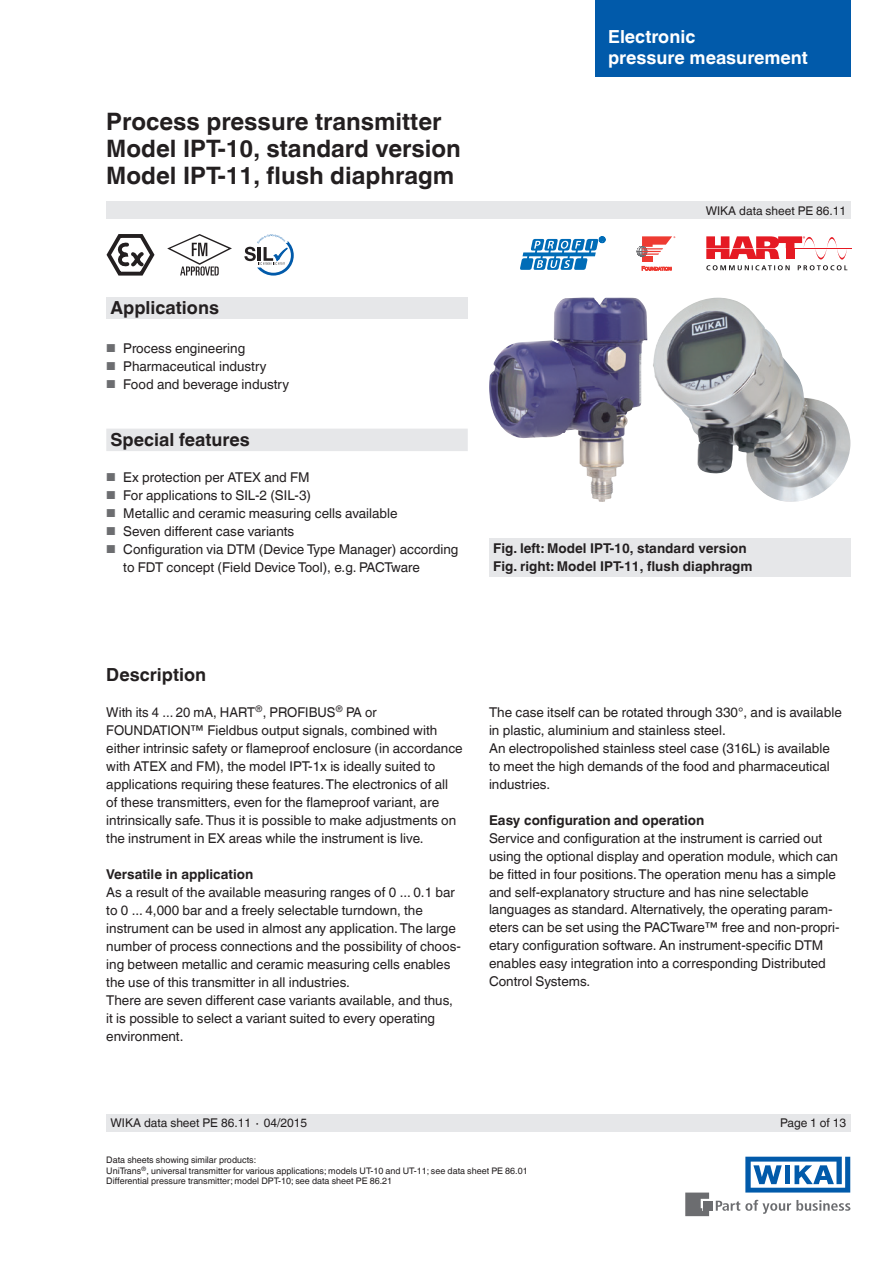
<style>
.page{position:relative;width:893px;height:1263px;background:#fff}
.page>*{position:absolute;margin:0;border:0;box-sizing:border-box;transform-origin:0 0}
.t1{font:700 24px/27px "Helvetica World";color:#231f20}
.t2{font:700 18px "Helvetica World";color:#231f20}
.t3{font:700 18px/21px "Helvetica World";color:#fff}
.t4{font:13.5px/18px "Helvetica World";color:#231f20}
.t5{font:700 13.5px/18px "Helvetica World";color:#231f20}
.t6{font:12px "Helvetica World";color:#231f20}
.t7{font:9px/10.5px "Helvetica World";color:#231f20}
.s1{font-size:11.55px;color:#6c6d70}
</style>
<div class="page">
<div style="left:106px;top:298px;width:362px;height:21px;background:#e6e7e9"></div>
<svg style="left:716px;top:1200px;width:134px;height:14px"></svg>
<div style="left:703px;top:1201px;width:9px;height:9px;background:#6c6d70"></div>
<svg style="left:685px;top:1192px;width:24px;height:24px"></svg>
<svg style="left:745px;top:1157px;width:105px;height:35px"></svg>
<div style="left:106px;top:202px;width:744px;height:17px;background:#e6e7e9"></div>
<div style="left:106px;top:1114px;width:744px;height:17px;background:#e6e7e9"></div>
<div style="left:489px;top:538px;width:361px;height:38px;background:#e6e7e9"></div>
<div style="left:106px;top:429px;width:362px;height:22px;background:#e6e7e9"></div>
<div style="left:595px;top:0;width:255px;height:77px;background:#015aaa"></div>
<img style="left:653px;top:298px;width:197px;height:204px">
<img style="left:489px;top:298px;width:158px;height:204px">
<svg style="left:520px;top:236px;width:85px;height:34px"></svg>
<hr style="left:795px;top:248px;width:57px;height:1px;background:#e51a23">
<svg style="left:706px;top:236px;width:141px;height:34px"></svg>
<div style="left:642px;top:256px;width:11px;height:6px;background:#ee3b32"></div>
<svg style="left:642px;top:266px;width:29px;height:4px"></svg>
<svg style="left:637px;top:236px;width:38px;height:21px"></svg>
<svg style="left:244px;top:234px;width:50px;height:42px"></svg>
<svg style="left:167px;top:234px;width:65px;height:41px"></svg>
<svg style="left:106px;top:234px;width:49px;height:42px"></svg>
<h1 class="t1" style="left:106px;top:108px;width:356px">Process pressure transmitter<br>Model IPT-10, standard version<br>Model IPT-11, flush diaphragm</h1>
<h2 class="t2" style="left:111px;top:297px;width:110px">Applications</h2>
<p class="t4" style="left:106px;top:339px;width:140px"><span class="s1">■</span> Process engineering</p>
<p class="t4" style="left:106px;top:357px;width:162px"><span class="s1">■</span> Pharmaceutical industry</p>
<p class="t4" style="left:106px;top:375px;width:184px"><span class="s1">■</span> Food and beverage industry</p>
<h2 class="t2" style="left:111px;top:429px;width:141px">Special features</h2>
<p class="t4" style="left:106px;top:468px;width:205px"><span class="s1">■</span> Ex protection per ATEX and FM</p>
<p class="t4" style="left:106px;top:486px;width:206px"><span class="s1">■</span> For applications to SIL-2 (SIL-3)</p>
<p class="t4" style="left:106px;top:504px;width:293px"><span class="s1">■</span> Metallic and ceramic measuring cells available</p>
<p class="t4" style="left:106px;top:522px;width:190px"><span class="s1">■</span> Seven different case variants</p>
<p class="t4" style="left:123px;top:540px;width:337px;text-indent:-17px"><span class="s1">■</span> Configuration via DTM (Device Type Manager) according to FDT concept (Field Device Tool), e.g. PACTware</p>
<h2 class="t3" style="left:608px;top:26px;width:201px">Electronic<br>pressure measurement</h2>
<p class="t6" style="left:706px;top:204px;width:142px">WIKA data sheet PE 86.11</p>
<p class="t5" style="left:493px;top:539px;width:261px">Fig. left: Model IPT-10, standard version<br>Fig. right: Model IPT-11, flush diaphragm</p>
<h2 class="t2" style="left:106px;top:664px;width:101px">Description</h2>
<p class="t4" style="left:106px;top:703px;width:358px">With its 4 ... 20 mA, HART<sup>®</sup>, PROFIBUS<sup>®</sup> PA or FOUNDATION™ Fieldbus output signals, combined with either intrinsic safety or flameproof enclosure (in accordance with ATEX and FM), the model IPT-1x is ideally suited to applications requiring these features. The electronics of all of these transmitters, even for the flameproof variant, are intrinsically safe. Thus it is possible to make adjustments on the instrument in EX areas while the instrument is live.</p>
<p class="t5" style="left:106px;top:865px;width:149px">Versatile in application</p>
<p class="t4" style="left:106px;top:883px;width:356px">As a result of the available measuring ranges of 0 ... 0.1 bar to 0 ... 4,000 bar and a freely selectable turndown, the instrument can be used in almost any application. The large number of process connections and the possibility of choos&shy;ing between metallic and ceramic measuring cells enables the use of this transmitter in all industries.<br>There are seven different case variants available, and thus, it is possible to select a variant suited to every operating environment.</p>
<p class="t4" style="left:489px;top:703px;width:354px">The case itself can be rotated through 330°, and is available in plastic, aluminium and stainless steel.<br>An electropolished stainless steel case (316L) is available to meet the high demands of the food and pharmaceutical industries.</p>
<p class="t5" style="left:489px;top:811px;width:217px">Easy configuration and operation</p>
<p class="t4" style="left:489px;top:829px;width:352px">Service and configuration at the instrument is carried out using the optional display and operation module, which can be fitted in four positions. The operation menu has a simple and self-explanatory structure and has nine selectable languages as standard. Alternatively, the operating param&shy;eters can be set using the PACTware™ free and non-propri&shy;etary configuration software. An instrument-specific DTM enables easy integration into a corresponding Distributed Control Systems.</p>
<p class="t6" style="left:111px;top:1116px;width:198px">WIKA data sheet PE 86.11 ∙ 04/2015</p>
<p class="t6" style="left:780px;top:1116px;width:68px">Page 1 of 13</p>
<p class="t7" style="left:106px;top:1155px;width:423px">Data sheets showing similar products:<br>UniTrans<sup>®</sup>, universal transmitter for various applications; models UT-10 and UT-11; see data sheet PE 86.01<br>Differential pressure transmitter; model DPT-10; see data sheet PE 86.21</p>
</div>
